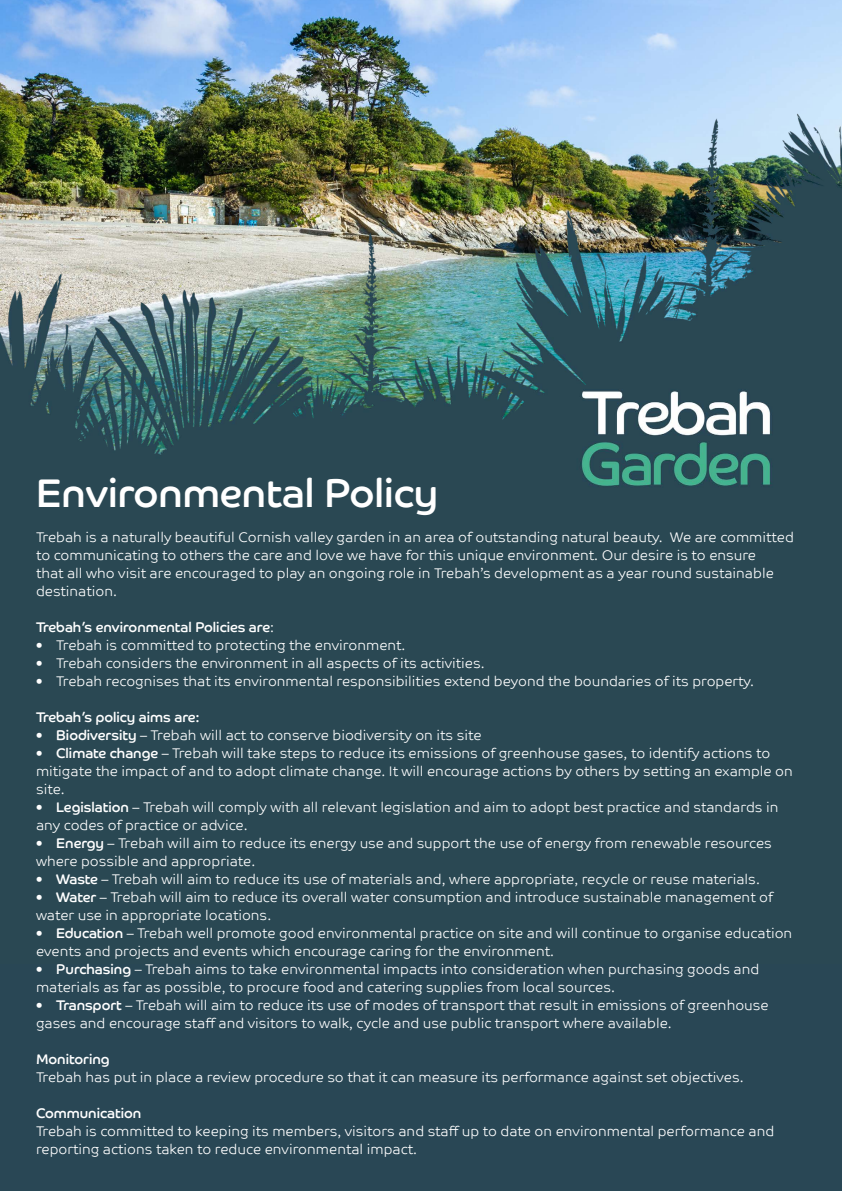
<style>
.page{position:relative;width:842px;height:1191px;background:#fff}
.page>*{position:absolute;margin:0;border:0;box-sizing:border-box;transform-origin:0 0}
.t1{font:40px "Co Headline";color:#fff}
.t2{font:14px/18px "Co Text Lt";color:#fff}
.t3{font:14px "Co Headline";color:#fff}
.s1{font-family:"Co Text Lt"}
.s2{font-family:"Co Headline"}
</style>
<div class="page">
<img style="left:0;top:0;width:842px;height:79px">
<img style="left:0;top:79px;width:842px;height:885px">
<div style="left:0;top:964px;width:842px;height:227px;background:#294755"></div>
<p class="t1" style="left:36px;top:469px;width:403px">Environmental Policy</p>
<p class="t2" style="left:36px;top:528px;width:759px">Trebah is a naturally beautiful Cornish valley garden in an area of outstanding natural beauty. We are committed to communicating to others the care and love we have for this unique environment. Our desire is to ensure<br>that all who visit are encouraged to play an ongoing role in Trebah’s development as a year round sustainable destination.</p>
<p class="t3" style="left:36px;top:619px;width:240px">Trebah’s environmental Policies are<span class="s1">:</span></p>
<p class="t2" style="left:36px;top:636px;width:371px">• Trebah is committed to protecting the environment.</p>
<p class="t2" style="left:36px;top:654px;width:450px">• Trebah considers the environment in all aspects of its activities.</p>
<p class="t2" style="left:36px;top:672px;width:719px">• Trebah recognises that its environmental responsibilities extend beyond the boundaries of its property.</p>
<p class="t3" style="left:36px;top:709px;width:165px">Trebah’s policy aims are:</p>
<p class="t2" style="left:36px;top:726px;width:447px">• <span class="s2">Biodiversity</span> – Trebah will act to conserve biodiversity on its site</p>
<p class="t2" style="left:36px;top:744px;width:758px">• <span class="s2">Climate change</span> – Trebah will take steps to reduce its emissions of greenhouse gases, to identify actions to mitigate the impact of and to adopt climate change. It will encourage actions by others by setting an example on site.</p>
<p class="t2" style="left:36px;top:798px;width:744px">• <span class="s2">Legislation</span> – Trebah will comply with all relevant legislation and aim to adopt best practice and standards in any codes of practice or advice.</p>
<p class="t2" style="left:36px;top:834px;width:737px">• <span class="s2">Energy</span> – Trebah will aim to reduce its energy use and support the use of energy from renewable resources where possible and appropriate.</p>
<p class="t2" style="left:36px;top:870px;width:725px">• <span class="s2">Waste</span> – Trebah will aim to reduce its use of materials and, where appropriate, recycle or reuse materials.</p>
<p class="t2" style="left:36px;top:888px;width:738px">• <span class="s2">Water</span> – Trebah will aim to reduce its overall water consumption and introduce sustainable management of water use in appropriate locations.</p>
<p class="t2" style="left:36px;top:924px;width:758px">• <span class="s2">Education</span> – Trebah well promote good environmental practice on site and will continue to organise education events and projects and events which encourage caring for the environment.</p>
<p class="t2" style="left:36px;top:960px;width:725px">• <span class="s2">Purchasing</span> – Trebah aims to take environmental impacts into consideration when purchasing goods and materials as far as possible, to procure food and catering supplies from local sources.</p>
<p class="t2" style="left:36px;top:996px;width:734px">• <span class="s2">Transport</span> – Trebah will aim to reduce its use of modes of transport that result in emissions of greenhouse gases and encourage staff and visitors to walk, cycle and use public transport where available.</p>
<p class="t3" style="left:36px;top:1051px;width:75px">Monitoring</p>
<p class="t2" style="left:36px;top:1068px;width:709px">Trebah has put in place a review procedure so that it can measure its performance against set objectives.</p>
<p class="t3" style="left:36px;top:1105px;width:107px">Communication</p>
<p class="t2" style="left:36px;top:1122px;width:740px">Trebah is committed to keeping its members, visitors and staff up to date on environmental performance and reporting actions taken to reduce environmental impact.</p>
</div>
